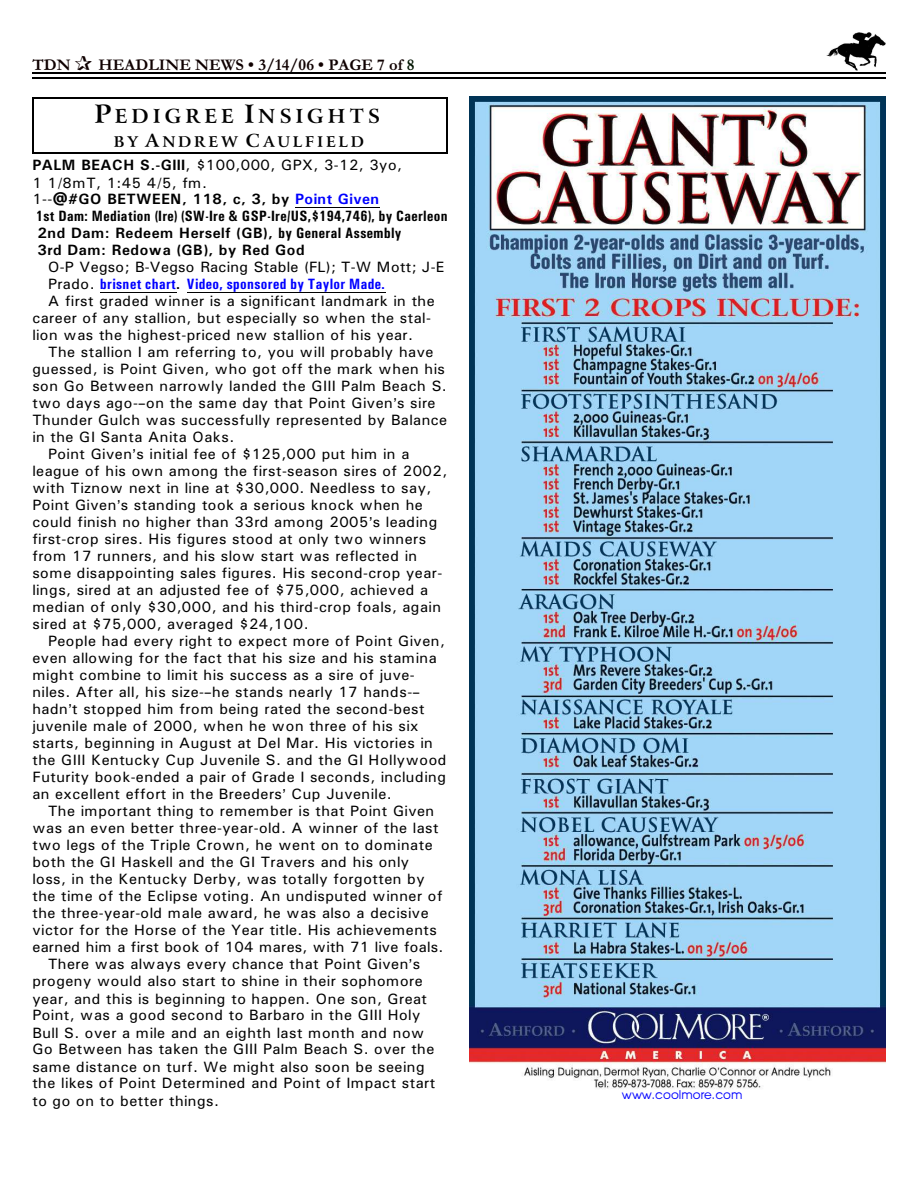
<style>
.page{position:relative;width:918px;height:1188px;background:#fff}
.page>*{position:absolute;margin:0;border:0;box-sizing:border-box;transform-origin:0 0}
.t1{font:700 19.5px "Arrus BT";letter-spacing:.21em;color:#000}
.t2{font:700 16.5px "Garamond";letter-spacing:.005em;color:#0f0000}
.t3{font:15px/17px "Univers";letter-spacing:.03em;color:#000}
.t4{font:700 15px/17px "Univers";letter-spacing:.04em;color:#000}
.t5{font:700 15px "Univers Condensed";letter-spacing:.03em;color:#000}
.t6{font:700 15px "Univers Condensed";letter-spacing:.025em;color:#00f}
.t7{font:700 15px "Arrus BT";letter-spacing:.185em;color:#000}
.t8{font:12px "Advance";color:#00f}
.s1{color:#001400}
.s2{font-size:25.5px}
.s3{font-size:18px}
.s4{font-weight:700}
.s5{font-weight:700;color:#00f}
.s6{font-family:"Univers Condensed"}
.s7{font-family:"Univers";font-weight:400;color:#000}
.s8{color:#000}
</style>
<div class="page">
<img style="left:826px;top:32px;width:60px;height:38px">
<hr style="left:32px;top:72px;width:853px;height:1px;background:#000">
<hr style="left:32px;top:77px;width:853px;height:2px;background:#000">
<hr style="left:295px;top:207px;width:85px;height:1px;background:#000">
<hr style="left:100px;top:292px;width:76px;height:1px;background:#000">
<hr style="left:187px;top:292px;width:198px;height:1px;background:#000">
<img style="left:470px;top:97px;width:416px;height:992px">
<hr style="left:32px;top:97px;width:2px;height:57px;background:#000">
<hr style="left:447px;top:97px;width:1px;height:57px;background:#000">
<hr style="left:32px;top:97px;width:416px;height:1px;background:#000">
<hr style="left:32px;top:153px;width:416px;height:1px;background:#000">
<p class="t2" style="left:32px;top:59px;width:40px">TDN</p>
<p class="t2" style="left:98px;top:59px;width:318px">HEADLINE NEWS • 3/14/06 • PAGE 7 of <span class="s1">8</span></p>
<h1 class="t1" style="left:94px;top:109px;width:287px"><span class="s2">P</span>EDIGREE <span class="s2">I</span>NSIGHTS</h1>
<p class="t7" style="left:114px;top:135px;width:252px">BY <span class="s3">A</span>NDREW <span class="s3">C</span>AULFIELD</p>
<p class="t3" style="left:32px;top:158px;width:371px"><span class="s4">PALM BEACH S.-GIII</span>, $100,000, GPX, 3-12, 3yo,<br>1 1/8mT, 1:45 4/5, fm.<br>1--<span class="s4">@#GO BETWEEN, 118, c, 3, by</span> <span class="s5">Point Given</span></p>
<p class="t5" style="left:36px;top:211px;width:413px">1st Dam: Mediation (Ire) (SW-Ire &amp; GSP-Ire/US,$194,746), by Caerleon</p>
<p class="t4" style="left:38px;top:226px;width:365px">2nd Dam: Redeem Herself (GB), <span class="s6">by General Assembly<br></span>3rd Dam: Redowa (GB), by Red God</p>
<p class="t3" style="left:48px;top:260px;width:398px">O-P Vegso; B-Vegso Racing Stable (FL); T-W Mott; J-E</p>
<p class="t6" style="left:48px;top:279px;width:338px"><span class="s7">Prado.</span> brisnet chart<span class="s8">.</span> Video, sponsored by Taylor Made.</p>
<p class="t3" style="left:32px;top:294px;width:404px;text-indent:16px">A first graded winner is a significant landmark in the career of any stallion, but especially so when the stal&shy;lion was the highest-priced new stallion of his year.</p>
<p class="t3" style="left:48px;top:345px;width:387px">The stallion I am referring to, you will probably have</p>
<p class="t3" style="left:32px;top:362px;width:414px">guessed, is Point Given, who got off the mark when his</p>
<p class="t3" style="left:32px;top:379px;width:416px">son Go Between narrowly landed the GIII Palm Beach S.</p>
<p class="t3" style="left:32px;top:396px;width:405px">two days ago- on the same day that Point Given s sire</p>
<p class="t3" style="left:32px;top:413px;width:416px">Thunder Gulch was successfully represented by Balance</p>
<p class="t3" style="left:32px;top:430px;width:203px">in the GI Santa Anita Oaks.</p>
<p class="t3" style="left:48px;top:447px;width:363px">Point Given s initial fee of $125,000 put him in a</p>
<p class="t3" style="left:32px;top:464px;width:417px">league of his own among the first-season sires of 2002,</p>
<p class="t3" style="left:32px;top:481px;width:401px">with Tiznow next in line at $30,000. Needless to say,</p>
<p class="t3" style="left:32px;top:498px;width:392px">Point Given s standing took a serious knock when he</p>
<p class="t3" style="left:32px;top:515px;width:406px">could finish no higher than 33rd among 2005 s leading</p>
<p class="t3" style="left:32px;top:532px;width:395px">first-crop sires. His figures stood at only two winners</p>
<p class="t3" style="left:32px;top:549px;width:386px">from 17 runners, and his slow start was reflected in</p>
<p class="t3" style="left:32px;top:566px;width:411px">some disappointing sales figures. His second-crop year-</p>
<p class="t3" style="left:32px;top:583px;width:397px">lings, sired at an adjusted fee of $75,000, achieved a</p>
<p class="t3" style="left:32px;top:600px;width:410px">median of only $30,000, and his third-crop foals, again</p>
<p class="t3" style="left:32px;top:617px;width:278px">sired at $75,000, averaged $24,100.</p>
<p class="t3" style="left:48px;top:634px;width:399px">People had every right to expect more of Point Given,</p>
<p class="t3" style="left:32px;top:651px;width:406px">even allowing for the fact that his size and his stamina</p>
<p class="t3" style="left:32px;top:668px;width:384px">might combine to limit his success as a sire of juve-</p>
<p class="t3" style="left:32px;top:685px;width:381px">niles. After all, his size- he stands nearly 17 hands-</p>
<p class="t3" style="left:32px;top:702px;width:394px">hadn t stopped him from being rated the second-best</p>
<p class="t3" style="left:32px;top:719px;width:388px">juvenile male of 2000, when he won three of his six</p>
<p class="t3" style="left:32px;top:736px;width:402px">starts, beginning in August at Del Mar. His victories in</p>
<p class="t3" style="left:32px;top:753px;width:416px">the GIII Kentucky Cup Juvenile S. and the GI Hollywood</p>
<p class="t3" style="left:32px;top:770px;width:415px">Futurity book-ended a pair of Grade I seconds, including</p>
<p class="t3" style="left:32px;top:787px;width:361px">an excellent effort in the Breeders Cup Juvenile.</p>
<p class="t3" style="left:48px;top:804px;width:388px">The important thing to remember is that Point Given</p>
<p class="t3" style="left:32px;top:821px;width:408px">was an even better three-year-old. A winner of the last</p>
<p class="t3" style="left:32px;top:838px;width:402px">two legs of the Triple Crown, he went on to dominate</p>
<p class="t3" style="left:32px;top:855px;width:378px">both the GI Haskell and the GI Travers and his only</p>
<p class="t3" style="left:32px;top:872px;width:394px">loss, in the Kentucky Derby, was totally forgotten by</p>
<p class="t3" style="left:32px;top:889px;width:412px">the time of the Eclipse voting. An undisputed winner of</p>
<p class="t3" style="left:32px;top:906px;width:398px">the three-year-old male award, he was also a decisive</p>
<p class="t3" style="left:32px;top:923px;width:406px">victor for the Horse of the Year title. His achievements</p>
<p class="t3" style="left:32px;top:940px;width:413px">earned him a first book of 104 mares, with 71 live foals.</p>
<p class="t3" style="left:48px;top:957px;width:374px">There was always every chance that Point Given s</p>
<p class="t3" style="left:32px;top:974px;width:392px">progeny would also start to shine in their sophomore</p>
<p class="t3" style="left:32px;top:991px;width:396px">year, and this is beginning to happen. One son, Great</p>
<p class="t3" style="left:32px;top:1008px;width:390px">Point, was a good second to Barbaro in the GIII Holy</p>
<p class="t3" style="left:32px;top:1025px;width:393px">Bull S. over a mile and an eighth last month and now</p>
<p class="t3" style="left:32px;top:1042px;width:404px">Go Between has taken the GIII Palm Beach S. over the</p>
<p class="t3" style="left:32px;top:1059px;width:394px">same distance on turf. We might also soon be seeing</p>
<p class="t3" style="left:32px;top:1076px;width:404px">the likes of Point Determined and Point of Impact start</p>
<p class="t3" style="left:32px;top:1093px;width:188px">to go on to better things.</p>
<p class="t8" style="left:622px;top:1090px;width:122px">www.coolmore.com</p>
</div>
